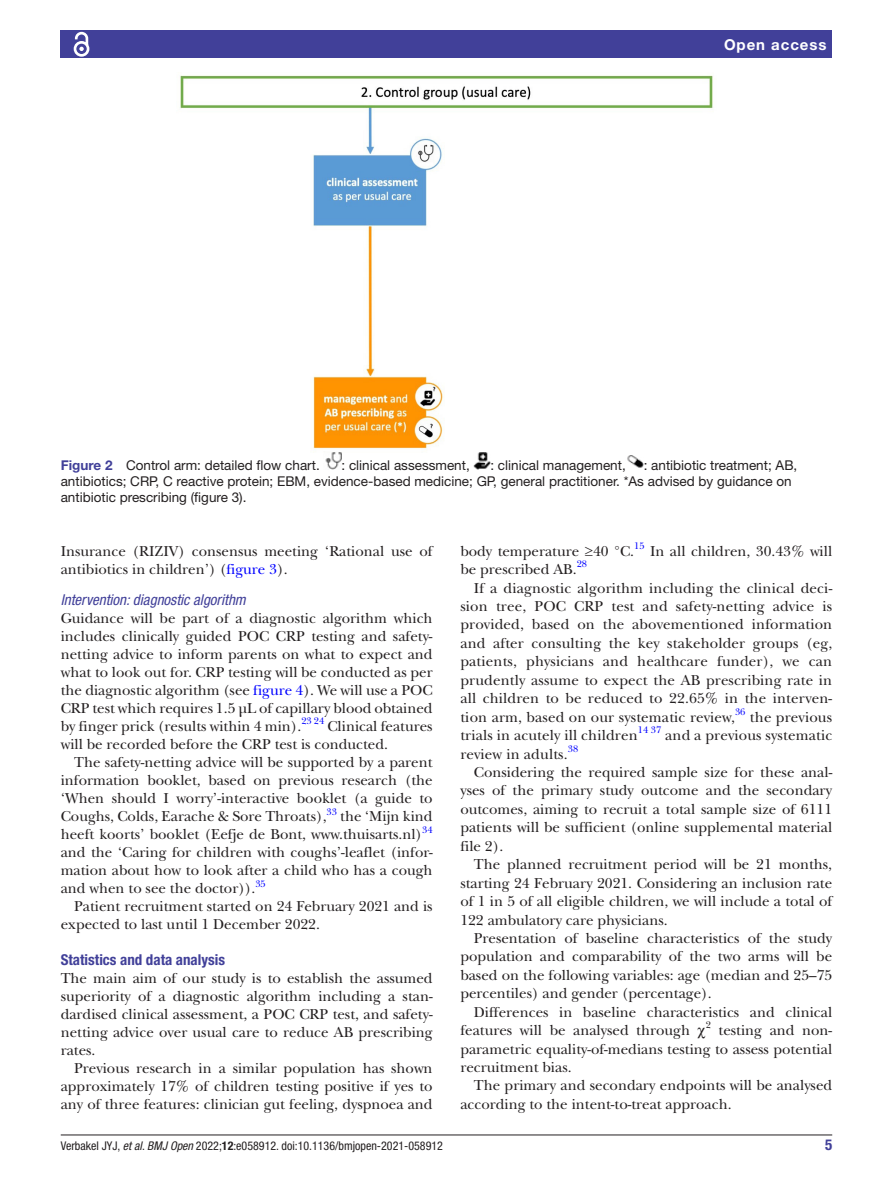
<style>
.page{position:relative;width:893px;height:1191px;background:#fff}
.page>*{position:absolute;margin:0;border:0;box-sizing:border-box;transform-origin:0 0}
.t1{font:15px/18px "New Baskerville";color:#231f20;text-align:justify}
.t2{font:italic condensed 15px "Helvetica Neue LT Std";color:#414099}
.t3{font:700 condensed 15px "Helvetica Neue LT Std";color:#414099}
.t4{font:700 15px "Helvetica Neue LT Std";letter-spacing:.065em;color:#fff}
.t5{font:13.5px/16.2px "Helvetica Neue LT Std";color:#231f20}
.t6{font:condensed 12px "Helvetica Neue LT Std";color:#231f20}
.t7{font:9.9px "New Baskerville";color:#00f}
.s1{font-weight:700;color:#414099}
.s2{color:#00f}
.s3{font-style:italic}
.s4{font-weight:700}
</style>
<div class="page">
<hr style="left:61px;top:1134px;width:771px;height:1px;background:#231f20">
<div style="left:61px;top:31px;width:771px;height:27px;background:#414099"></div>
<svg style="left:73px;top:31px;width:17px;height:26px"></svg>
<img style="left:180px;top:75px;width:533px;height:374px">
<img style="left:325px;top:452px;width:17px;height:18px">
<img style="left:474px;top:453px;width:16px;height:17px">
<img style="left:627px;top:455px;width:17px;height:13px">
<p class="t4" style="left:724px;top:35px;width:104px">Open access</p>
<p class="t5" style="left:61px;top:457px;width:261px"><span class="s1">Figure 2</span> Control arm: detailed flow chart.</p>
<p class="t5" style="left:342px;top:457px;width:130px">: clinical assessment,</p>
<p class="t5" style="left:490px;top:457px;width:137px">: clinical management,</p>
<p class="t5" style="left:61px;top:457px;width:738px;text-indent:583px">: antibiotic treatment; AB, antibiotics; CRP, C reactive protein; EBM, evidence-based medicine; GP, general practitioner. *As advised by guidance on antibiotic prescribing (figure 3).</p>
<p class="t1" style="left:61px;top:542px;width:373px">Insurance (RIZIV) consensus meeting ‘Rational use of antibiotics in children’) (<span class="s2">figure 3</span>).</p>
<p class="t2" style="left:61px;top:591px;width:187px">Intervention: diagnostic algorithm</p>
<p class="t1" style="left:61px;top:609px;width:373px">Guidance will be part of a diagnostic algorithm which includes clinically guided POC CRP testing and safety&shy;netting advice to inform parents on what to expect and what to look out for. CRP testing will be conducted as per the diagnostic algorithm (see <span class="s2">figure 4</span>). We will use a POC CRP test which requires 1.5 μL of capillary blood obtained by finger prick (results within 4 min).</p>
<p class="t7" style="left:301px;top:715px;width:24px">23 24</p>
<p class="t1" style="left:61px;top:717px;width:373px;text-indent:267px">Clinical features will be recorded before the CRP test is conducted.</p>
<p class="t1" style="left:61px;top:753px;width:373px;text-indent:13px">The safety-netting advice will be supported by a parent information booklet, based on previous research (the ‘When should I worry’-interactive booklet (a guide to Coughs, Colds, Earache &amp; Sore Throats),</p>
<p class="t7" style="left:327px;top:805px;width:12px">33</p>
<p class="t1" style="left:61px;top:807px;width:373px;text-indent:279px">the ‘Mijn kind heeft koorts’ booklet (Eefje de Bont, www.thuisarts.nl)</p>
<p class="t7" style="left:422px;top:823px;width:12px">34</p>
<p class="t1" style="left:61px;top:843px;width:373px">and the ‘Caring for children with coughs’-leaflet (infor&shy;mation about how to look after a child who has a cough and when to see the doctor)).</p>
<p class="t7" style="left:255px;top:877px;width:12px">35</p>
<p class="t1" style="left:61px;top:897px;width:373px;text-indent:14px">Patient recruitment started on 24 February 2021 and is expected to last until 1 December 2022.</p>
<p class="t3" style="left:61px;top:950px;width:166px">Statistics and data analysis</p>
<p class="t1" style="left:61px;top:969px;width:373px">The main aim of our study is to establish the assumed superiority of a diagnostic algorithm including a stan&shy;dardised clinical assessment, a POC CRP test, and safety&shy;netting advice over usual care to reduce AB prescribing rates.</p>
<p class="t1" style="left:61px;top:1059px;width:373px;text-indent:14px">Previous research in a similar population has shown approximately 17% of children testing positive if yes to any of three features: clinician gut feeling, dyspnoea and</p>
<p class="t1" style="left:460px;top:542px;width:175px">body temperature ≥40 °C.</p>
<p class="t7" style="left:634px;top:540px;width:12px">15</p>
<p class="t1" style="left:650px;top:542px;width:184px">In all children, 30.43% will</p>
<p class="t1" style="left:460px;top:560px;width:118px">be prescribed AB.</p>
<p class="t7" style="left:577px;top:558px;width:12px">28</p>
<p class="t1" style="left:460px;top:578px;width:373px;line-height:18.5px;text-indent:14px">If a diagnostic algorithm including the clinical deci&shy;sion tree, POC CRP test and safety-netting advice is provided, based on the abovementioned information and after consulting the key stakeholder groups (eg, patients, physicians and healthcare funder), we can prudently assume to expect the AB prescribing rate in all children to be reduced to 22.65% in the interven&shy;tion arm, based on our systematic review,</p>
<p class="t7" style="left:735px;top:706px;width:12px">36</p>
<p class="t1" style="left:750px;top:708px;width:84px">the previous</p>
<p class="t7" style="left:638px;top:724px;width:25px">14 37</p>
<p class="t1" style="left:460px;top:726px;width:179px">trials in acutely ill children</p>
<p class="t1" style="left:665px;top:726px;width:169px">and a previous systematic</p>
<p class="t1" style="left:460px;top:744px;width:109px">review in adults.</p>
<p class="t7" style="left:568px;top:743px;width:12px">38</p>
<p class="t1" style="left:460px;top:763px;width:373px;line-height:18.5px;text-indent:14px">Considering the required sample size for these anal&shy;yses of the primary study outcome and the secondary outcomes, aiming to recruit a total sample size of 6111 patients will be sufficient (online supplemental material file 2).</p>
<p class="t1" style="left:460px;top:855px;width:373px;line-height:18.5px;text-indent:14px">The planned recruitment period will be 21 months, starting 24 February 2021. Considering an inclusion rate of 1 in 5 of all eligible children, we will include a total of 122 ambulatory care physicians.</p>
<p class="t1" style="left:460px;top:929px;width:373px;line-height:18.5px;text-indent:14px">Presentation of baseline characteristics of the study population and comparability of the two arms will be based on the following variables: age (median and 25–75 percentiles) and gender (percentage).</p>
<p class="t1" style="left:460px;top:1002px;width:373px;line-height:18.5px;text-indent:14px">Differences in baseline characteristics and clinical features will be analysed through <sup>2</sup></p>
<p class="t1" style="left:460px;top:1021px;width:373px;line-height:18.5px;text-indent:258px">testing and non&shy;parametric equality-of-medians testing to assess potential recruitment bias.</p>
<p class="t1" style="left:460px;top:1076px;width:373px;line-height:18.5px;text-indent:14px">The primary and secondary endpoints will be analysed according to the intent-to-treat approach.</p>
<p class="t6" style="left:61px;top:1138px;width:384px">Verbakel JYJ, <span class="s3">et al</span>. <span class="s3">BMJ Open</span> 2022;<span class="s4">12</span>:e058912. doi:10.1136/bmjopen-2021-058912</p>
<p class="t3" style="left:825px;top:1135px;width:9px">5</p>
</div>
